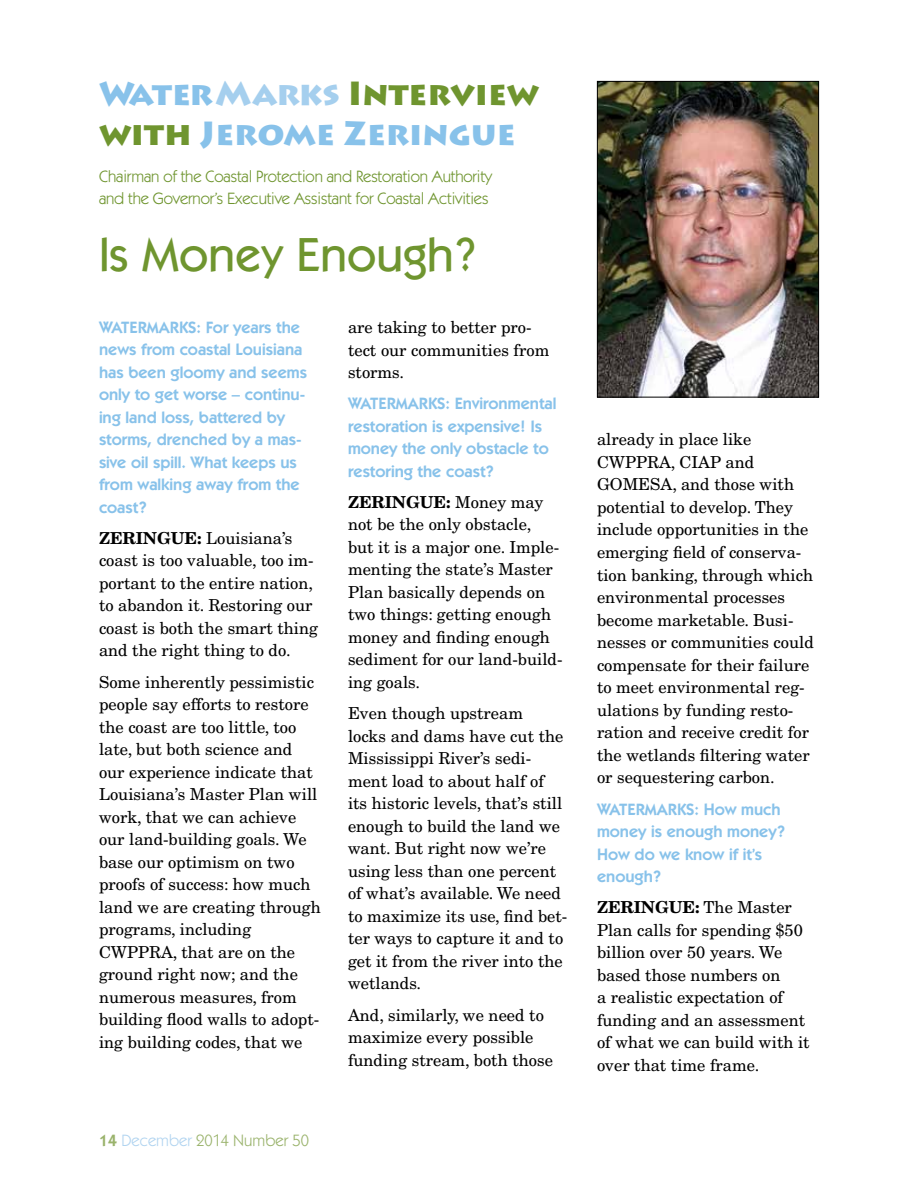
<style>
.page{position:relative;width:918px;height:1188px;background:#fff}
.page>*{position:absolute;margin:0;border:0;box-sizing:border-box;transform-origin:0 0}
.t1{font:500 48px "ITC Kabel Std";color:#6f952f}
.t2{font:900 33px/39.6px "Lithos Pro";color:#88c2ea}
.t3{font:16.5px/22.5px "New Century Schlbk LT Std";color:#000}
.t4{font:600 16.5px/22.5px "ITC Kabel Std";color:#88c2ea}
.t5{font:16.5px/21.8px "ITC Kabel Std";letter-spacing:-.01em;color:#6f952f}
.t6{font:16.5px "ITC Kabel Std";color:#9ab36c}
.s1{color:#a5cfee}
.s2{color:#6f952f}
.s3{font-weight:700}
.s4{font-weight:600}
.s5{color:#b1d4f0}
</style>
<div class="page">
<img style="left:599px;top:83px;width:218px;height:313px">
<div style="left:597px;top:81px;width:222px;height:317px;border:1px solid #000"></div>
<h2 class="t2" style="left:99px;top:74px;width:441px">Water<span class="s1">Marks</span> <span class="s2">Interview with</span> Jerome Zeringue</h2>
<p class="t5" style="left:99px;top:166px;width:395px">Chairman of the Coastal Protection and Restoration Authority and the Governor’s Executive Assistant for Coastal Activities</p>
<h1 class="t1" style="left:99px;top:226px;width:380px">Is Money Enough?</h1>
<p class="t4" style="left:99px;top:316px;width:210px">WaterMarks: For years the news from coastal Louisiana has been gloomy and seems only to get worse – continu&shy;ing land loss, battered by storms, drenched by a mas&shy;sive oil spill. What keeps us from walking away from the coast?</p>
<p class="t3" style="left:99px;top:527px;width:221px"><span class="s3">ZERINGUE:</span> Louisiana’s coast is too valuable, too im&shy;portant to the entire nation, to abandon it. Restoring our coast is both the smart thing and the right thing to do.</p>
<p class="t3" style="left:99px;top:670px;width:223px">Some inherently pessimistic people say efforts to restore the coast are too little, too late, but both science and our experience indicate that<br>Louisiana’s Master Plan will work, that we can achieve our land-building goals. We base our optimism on two proofs of success: how much land we are creating through programs, including<br>CWPPRA, that are on the ground right now; and the numerous measures, from building flood walls to adopt&shy;ing building codes, that we</p>
<p class="t6" style="left:99px;top:1131px;width:211px"><span class="s4">14</span> <span class="s5">December</span> 2014 Number 50</p>
<p class="t3" style="left:348px;top:316px;width:203px">are taking to better pro&shy;tect our communities from storms.</p>
<p class="t4" style="left:348px;top:392px;width:210px">WaterMarks: Environmental restoration is expensive! Is money the only obstacle to restoring the coast?</p>
<p class="t3" style="left:348px;top:491px;width:216px"><span class="s3">ZERINGUE:</span> Money may not be the only obstacle,<br>but it is a major one. Imple&shy;menting the state’s Master<br>Plan basically depends on two things: getting enough money and finding enough sediment for our land-build&shy;ing goals.</p>
<p class="t3" style="left:348px;top:702px;width:221px">Even though upstream<br>locks and dams have cut the<br>Mississippi River’s sedi&shy;ment load to about half of<br>its historic levels, that’s still enough to build the land we want. But right now we’re using less than one percent of what’s available. We need to maximize its use, find bet&shy;ter ways to capture it and to get it from the river into the wetlands.</p>
<p class="t3" style="left:348px;top:1004px;width:207px">And, similarly, we need to maximize every possible funding stream, both those</p>
<p class="t3" style="left:597px;top:428px;width:218px">already in place like<br>CWPPRA, CIAP and<br>GOMESA, and those with potential to develop. They include opportunities in the emerging field of conserva&shy;tion banking, through which environmental processes become marketable. Busi&shy;nesses or communities could compensate for their failure to meet environmental reg&shy;ulations by funding resto&shy;ration and receive credit for the wetlands filtering water or sequestering carbon.</p>
<p class="t4" style="left:597px;top:798px;width:189px">WaterMarks: How much money is enough money?<br>How do we know if it’s enough?</p>
<p class="t3" style="left:597px;top:896px;width:214px"><span class="s3">ZERINGUE:</span> The Master<br>Plan calls for spending $50 billion over 50 years. We based those numbers on<br>a realistic expectation of funding and an assessment of what we can build with it over that time frame.</p>
</div>
